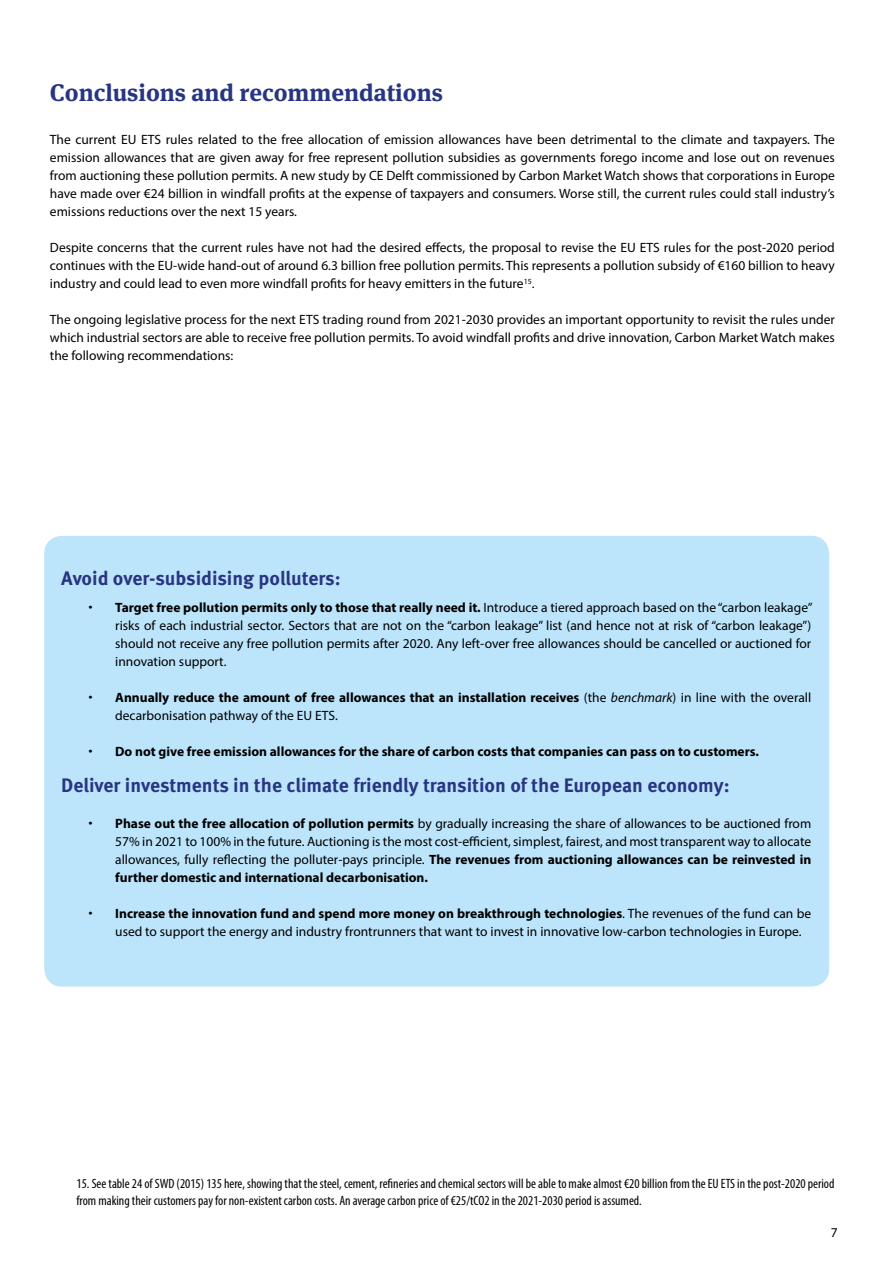
<style>
.page{position:relative;width:893px;height:1263px;background:#fff}
.page>*{position:absolute;margin:0;border:0;box-sizing:border-box;transform-origin:0 0}
.t1{font:700 24px "Meta Serif Pro";color:#283583}
.t2{font:700 19.5px "Meta Pro";color:#283583}
.t3{font:13.5px/18px "Myriad Pro";color:#000;text-align:justify}
.t4{font:condensed 13.5px/16.2px "Myriad Pro";color:#000}
.t5{font:700 13.5px/18px "Myriad Pro";color:#000}
.s1{font-family:"Helvetica"}
.s2{font-weight:700}
.s3{font-family:"Helvetica";font-weight:400}
.s4{font-weight:400}
.s5{font-weight:400;font-style:italic}
</style>
<div class="page">
<div style="left:44px;top:536px;width:785px;height:450px;background:#bce4fa;border-radius:18px"></div>
<h1 class="t1" style="left:50px;top:73px;width:394px">Conclusions and recommendations</h1>
<p class="t3" style="left:50px;top:130px;width:786px">The current EU ETS rules related to the free allocation of emission allowances have been detrimental to the climate and taxpayers. The emission allowances that are given away for free represent pollution subsidies as governments forego income and lose out on revenues from auctioning these pollution permits. A new study by CE Delft commissioned by Carbon Market Watch shows that corporations in Europe have made over €24 billion in windfall profits at the expense of taxpayers and consumers. Worse still, the current rules could stall industry’s emissions reductions over the next 15 years.</p>
<p class="t3" style="left:50px;top:238px;width:786px">Despite concerns that the current rules have not had the desired effects, the proposal to revise the EU ETS rules for the post-2020 period continues with the EU-wide hand-out of around 6.3 billion free pollution permits. This represents a pollution subsidy of €160 billion to heavy industry and could lead to even more windfall profits for heavy emitters in the future<sup>15</sup>.</p>
<p class="t3" style="left:50px;top:310px;width:786px">The ongoing legislative process for the next ETS trading round from 2021-2030 provides an important opportunity to revisit the rules under which industrial sectors are able to receive free pollution permits. To avoid windfall profits and drive innovation, Carbon Market Watch makes the following recommendations:</p>
<h2 class="t2" style="left:61px;top:563px;width:281px">Avoid over-subsidising polluters:</h2>
<p class="t3" style="left:115px;top:598px;width:699px;text-indent:-27px"><span class="s1">•</span> <span class="s2">Target free pollution permits only to those that really need it.</span> Introduce a tiered approach based on the “carbon leakage” risks of each industrial sector. Sectors that are not on the “carbon leakage” list (and hence not at risk of “carbon leakage”) should not receive any free pollution permits after 2020. Any left-over free allowances should be cancelled or auctioned for innovation support.</p>
<p class="t5" style="left:115px;top:688px;width:697px;text-indent:-27px"><span class="s3">•</span> Annually reduce the amount of free allowances that an installation receives <span class="s4">(the</span> <span class="s5">benchmark</span><span class="s4">) in line with the overall decarbonisation pathway of the EU ETS.</span></p>
<p class="t5" style="left:88px;top:742px;width:672px"><span class="s3">•</span> Do not give free emission allowances for the share of carbon costs that companies can pass on to customers.</p>
<h2 class="t2" style="left:61px;top:770px;width:670px">Deliver investments in the climate friendly transition of the European economy:</h2>
<p class="t3" style="left:115px;top:814px;width:698px;text-indent:-27px"><span class="s1">•</span> <span class="s2">Phase out the free allocation of pollution permits</span> by gradually increasing the share of allowances to be auctioned from 57% in 2021 to 100% in the future. Auctioning is the most cost-efficient, simplest, fairest, and most transparent way to allocate allowances, fully reflecting the polluter-pays principle. <span class="s2">The revenues from auctioning allowances can be reinvested in further domestic and international decarbonisation.</span></p>
<p class="t3" style="left:115px;top:904px;width:698px;text-indent:-27px"><span class="s1">•</span> <span class="s2">Increase the innovation fund and spend more money on breakthrough technologies</span>. The revenues of the fund can be used to support the energy and industry frontrunners that want to invest in innovative low-carbon technologies in Europe.</p>
<p class="t4" style="left:77px;top:1175px;width:759px">15. See table 24 of SWD (2015) 135 here, showing that the steel, cement, refineries and chemical sectors will be able to make almost €20 billion from the EU ETS in the post-2020 period from making their customers pay for non-existent carbon costs. An average carbon price of €25/tCO2 in the 2021-2030 period is assumed.</p>
<p class="t3" style="left:831px;top:1223px;width:8px">7</p>
</div>
